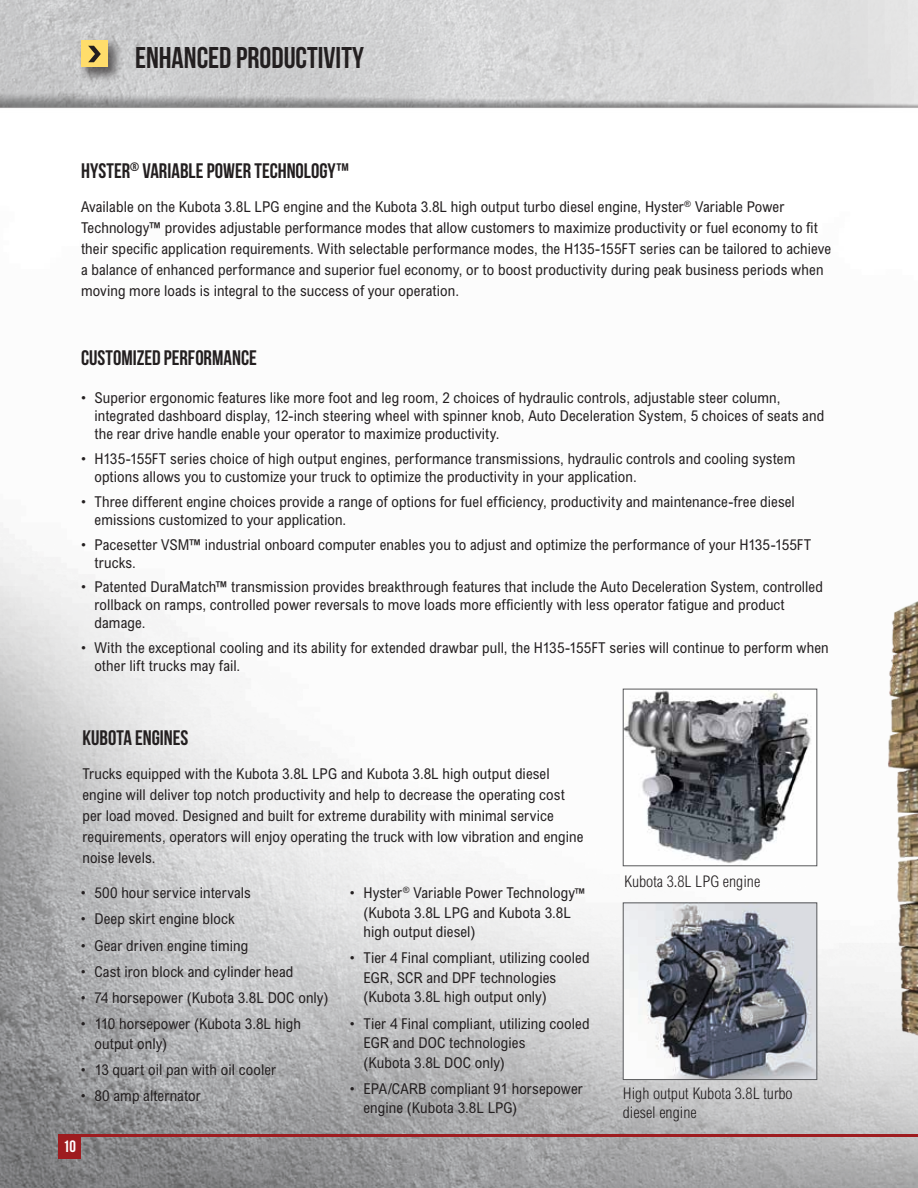
<style>
.page{position:relative;width:918px;height:1188px;background:#fff}
.page>*{position:absolute;margin:0;border:0;box-sizing:border-box;transform-origin:0 0}
.t1{font:30px "Bebas Neue";color:#231f20}
.t2{font:21px "Bebas Neue";color:#231f20}
.t3{font:16.5px "Bebas Neue";color:#fff}
.t4{font:300 condensed 16.05px/19.2px "Arial MT Std";color:#231f20}
.t5{font:condensed 15px/21px "Arial MT Std";letter-spacing:.01em;color:#231f20}
.s1{font-size:13.5px}
</style>
<div class="page">
<img style="left:0;top:0;width:918px;height:1188px">
<img style="left:837px;top:547px;width:81px;height:587px">
<hr style="left:58px;top:1134px;width:860px;height:3px;background:#9e1c1f">
<div style="left:58px;top:1134px;width:23px;height:24px;background:#9e1c1f"></div>
<div style="left:78px;top:38px;width:45px;height:45px;background:#231f20;opacity:.45"></div>
<div style="left:81px;top:40px;width:27px;height:28px;background:#ffdd6b"></div>
<svg style="left:88px;top:46px;width:13px;height:16px"></svg>
<img style="left:625px;top:691px;width:190px;height:173px">
<div style="left:623px;top:689px;width:194px;height:177px;border:1px solid #57585a"></div>
<img style="left:625px;top:904px;width:190px;height:174px">
<div style="left:623px;top:902px;width:194px;height:178px;border:1px solid #57585a"></div>
<h1 class="t1" style="left:135px;top:41px;width:230px">ENHANCED PRODUCTIVITY</h1>
<h2 class="t2" style="left:81px;top:159px;width:269px">HYSTER<sup>®</sup> VARIABLE POWER TECHNOLOGY™</h2>
<p class="t5" style="left:81px;top:196px;width:752px">Available on the Kubota 3.8L LPG engine and the Kubota 3.8L high output turbo diesel engine, Hyster<sup>®</sup> Variable Power Technology™ provides adjustable performance modes that allow customers to maximize productivity or fuel economy to fit their specific application requirements. With selectable performance modes, the H135-155FT series can be tailored to achieve a balance of enhanced performance and superior fuel economy, or to boost productivity during peak business periods when moving more loads is integral to the success of your operation.</p>
<h2 class="t2" style="left:81px;top:346px;width:177px">CUSTOMIZED PERFORMANCE</h2>
<p class="t5" style="left:94px;top:389px;width:731px;line-height:18px;text-indent:-14px">• Superior ergonomic features like more foot and leg room, 2 choices of hydraulic controls, adjustable steer column, integrated dashboard display, 12-inch steering wheel with spinner knob, Auto Deceleration System, 5 choices of seats and the rear drive handle enable your operator to maximize productivity.</p>
<p class="t5" style="left:94px;top:450px;width:702px;line-height:18px;text-indent:-14px">• H135-155FT series choice of high output engines, performance transmissions, hydraulic controls and cooling system options allows you to customize your truck to optimize the productivity in your application.</p>
<p class="t5" style="left:94px;top:492px;width:702px;line-height:18px;text-indent:-14px">• Three different engine choices provide a range of options for fuel efficiency, productivity and maintenance-free diesel emissions customized to your application.</p>
<p class="t5" style="left:94px;top:535px;width:718px;line-height:18px;text-indent:-14px">• Pacesetter VSM™ industrial onboard computer enables you to adjust and optimize the performance of your H135-155FT trucks.</p>
<p class="t5" style="left:94px;top:578px;width:730px;line-height:18px;text-indent:-14px">• Patented DuraMatch™ transmission provides breakthrough features that include the Auto Deceleration System, controlled rollback on ramps, controlled power reversals to move loads more efficiently with less operator fatigue and product damage.</p>
<p class="t5" style="left:94px;top:639px;width:736px;line-height:18px;text-indent:-14px">• With the exceptional cooling and its ability for extended drawbar pull, the H135-155FT series will continue to perform when other lift trucks may fail.</p>
<h2 class="t2" style="left:82px;top:726px;width:107px">KUBOTA ENGINES</h2>
<p class="t5" style="left:82px;top:763px;width:502px">Trucks equipped with the Kubota 3.8L LPG and Kubota 3.8L high output diesel engine will deliver top notch productivity and help to decrease the operating cost per load moved. Designed and built for extreme durability with minimal service requirements, operators will enjoy operating the truck with low vibration and engine noise levels.</p>
<p class="t5" style="left:81px;top:882px;width:171px">• 500 hour service intervals</p>
<p class="t5" style="left:81px;top:908px;width:155px">• Deep skirt engine block</p>
<p class="t5" style="left:81px;top:935px;width:169px">• Gear driven engine timing</p>
<p class="t5" style="left:81px;top:961px;width:214px">• Cast iron block and cylinder head</p>
<p class="t5" style="left:81px;top:987px;width:249px">• 74 horsepower (Kubota 3.8L DOC only)</p>
<p class="t5" style="left:94px;top:1014px;width:208px;line-height:19.5px;text-indent:-14px">• 110 horsepower (Kubota 3.8L high output only)</p>
<p class="t5" style="left:81px;top:1059px;width:197px">• 13 quart oil pan with oil cooler</p>
<p class="t5" style="left:81px;top:1085px;width:121px">• 80 amp alternator</p>
<p class="t5" style="left:363px;top:883px;width:223px;line-height:19.5px;text-indent:-14px">• Hyster<sup>®</sup> Variable Power Technology<span class="s1">™ </span>(Kubota 3.8L LPG and Kubota 3.8L high output diesel)</p>
<p class="t5" style="left:363px;top:948px;width:228px;line-height:19.5px;text-indent:-13px">• Tier 4 Final compliant, utilizing cooled<br>EGR, SCR and DPF technologies (Kubota 3.8L high output only)</p>
<p class="t5" style="left:363px;top:1013px;width:228px;line-height:19.5px;text-indent:-13px">• Tier 4 Final compliant, utilizing cooled<br>EGR and DOC technologies<br>(Kubota 3.8L DOC only)</p>
<p class="t5" style="left:363px;top:1079px;width:221px;line-height:19.5px;text-indent:-13px">• EPA/CARB compliant 91 horsepower engine (Kubota 3.8L LPG)</p>
<p class="t3" style="left:63px;top:1138px;width:15px">10</p>
<p class="t4" style="left:624px;top:872px;width:138px">Kubota 3.8L LPG engine</p>
<p class="t4" style="left:623px;top:1084px;width:171px">High output Kubota 3.8L turbo diesel engine</p>
</div>
